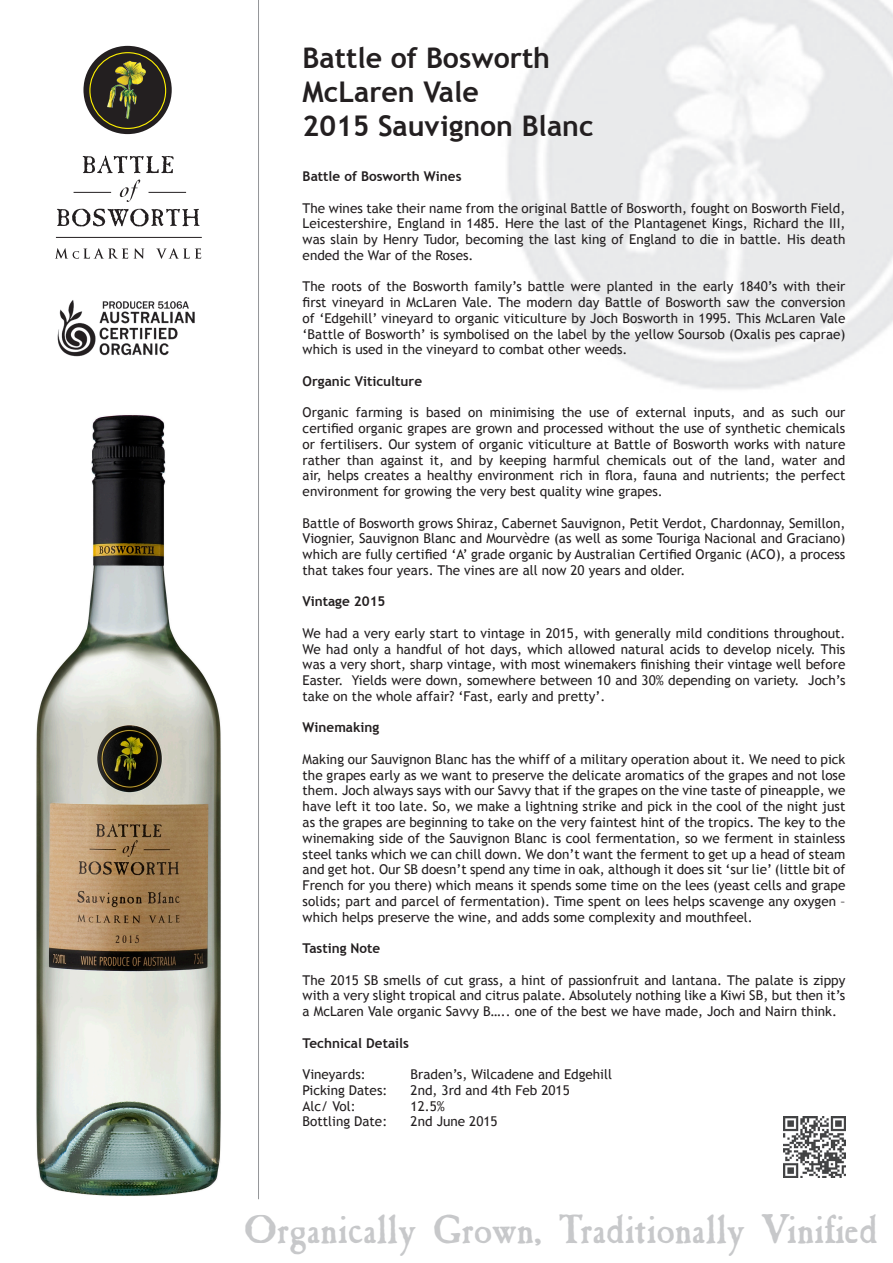
<style>
.page{position:relative;width:893px;height:1263px;background:#fff}
.page>*{position:absolute;margin:0;border:0;box-sizing:border-box;transform-origin:0 0}
.t1{font:39.75px "Caslon Antique VL";color:#c7c8ca}
.t2{font:700 28.5px "Trebuchet MS";color:#231f20}
.t3{font:13.5px/15.8px "Trebuchet MS";color:#231f20;text-align:justify}
.t4{font:700 13.5px "Trebuchet MS";color:#231f20}
</style>
<div class="page">
<div style="left:83px;top:46px;width:89px;height:88px;background:#231f20;border-radius:50%"></div>
<div style="left:89px;top:52px;width:77px;height:77px;border:1px solid #fff101;border-radius:50%"></div>
<img style="left:107px;top:61px;width:39px;height:58px">
<svg style="left:55px;top:248px;width:73px;height:11px"></svg>
<svg style="left:134px;top:248px;width:10px;height:11px"></svg>
<svg style="left:156px;top:248px;width:45px;height:11px"></svg>
<hr style="left:74px;top:192px;width:37px;height:1px;background:#231f20">
<hr style="left:149px;top:192px;width:37px;height:1px;background:#231f20">
<svg style="left:57px;top:209px;width:143px;height:17px"></svg>
<svg style="left:83px;top:156px;width:91px;height:17px"></svg>
<svg style="left:120px;top:179px;width:20px;height:23px"></svg>
<hr style="left:56px;top:237px;width:146px;height:1px;background:#231f20">
<hr style="left:258px;top:0;width:1px;height:1199px;background:#939598">
<img style="left:57px;top:300px;width:138px;height:57px">
<img style="left:36px;top:415px;width:185px;height:781px">
<img style="left:784px;top:1116px;width:61px;height:62px">
<p class="t2" style="left:303px;top:40px;width:249px">Battle of Bosworth</p>
<p class="t2" style="left:303px;top:74px;width:178px">McLaren Vale</p>
<p class="t2" style="left:303px;top:109px;width:292px">2015 Sauvignon Blanc</p>
<p class="t4" style="left:303px;top:168px;width:160px">Battle of Bosworth Wines</p>
<p class="t3" style="left:303px;top:200px;width:544px">The wines take their name from the original Battle of Bosworth, fought on Bosworth Field, Leicestershire, England in 1485. Here the last of the Plantagenet Kings, Richard the III, was slain by Henry Tudor, becoming the last king of England to die in battle. His death ended the War of the Roses.</p>
<p class="t3" style="left:303px;top:279px;width:544px">The roots of the Bosworth family’s battle were planted in the early 1840’s with their first vineyard in McLaren Vale. The modern day Battle of Bosworth saw the conversion of ‘Edgehill’ vineyard to organic viticulture by Joch Bosworth in 1995. This McLaren Vale ‘Battle of Bosworth’ is symbolised on the label by the yellow Soursob (Oxalis pes caprae) which is used in the vineyard to combat other weeds.</p>
<p class="t4" style="left:303px;top:373px;width:121px">Organic Viticulture</p>
<p class="t3" style="left:303px;top:405px;width:544px">Organic farming is based on minimising the use of external inputs, and as such our certified organic grapes are grown and processed without the use of synthetic chemicals or fertilisers. Our system of organic viticulture at Battle of Bosworth works with nature rather than against it, and by keeping harmful chemicals out of the land, water and air, helps creates a healthy environment rich in flora, fauna and nutrients; the perfect environment for growing the very best quality wine grapes.</p>
<p class="t3" style="left:303px;top:515px;width:544px">Battle of Bosworth grows Shiraz, Cabernet Sauvignon, Petit Verdot, Chardonnay, Semillon, Viognier, Sauvignon Blanc and Mourvèdre (as well as some Touriga Nacional and Graciano) which are fully certified ‘A’ grade organic by Australian Certified Organic (ACO), a process that takes four years. The vines are all now 20 years and older.</p>
<p class="t4" style="left:303px;top:593px;width:84px">Vintage 2015</p>
<p class="t3" style="left:303px;top:625px;width:544px">We had a very early start to vintage in 2015, with generally mild conditions throughout.<br>We had only a handful of hot days, which allowed natural acids to develop nicely. This was a very short, sharp vintage, with most winemakers finishing their vintage well before Easter. Yields were down, somewhere between 10 and 30% depending on variety. Joch’s take on the whole affair? ‘Fast, early and pretty’.</p>
<p class="t4" style="left:303px;top:719px;width:78px">Winemaking</p>
<p class="t3" style="left:303px;top:751px;width:544px">Making our Sauvignon Blanc has the whiff of a military operation about it. We need to pick the grapes early as we want to preserve the delicate aromatics of the grapes and not lose them. Joch always says with our Savvy that if the grapes on the vine taste of pineapple, we have left it too late. So, we make a lightning strike and pick in the cool of the night just as the grapes are beginning to take on the very faintest hint of the tropics. The key to the winemaking side of the Sauvignon Blanc is cool fermentation, so we ferment in stainless steel tanks which we can chill down. We don’t want the ferment to get up a head of steam and get hot. Our SB doesn’t spend any time in oak, although it does sit ‘sur lie’ (little bit of French for you there) which means it spends some time on the lees (yeast cells and grape solids; part and parcel of fermentation). Time spent on lees helps scavenge any oxygen – which helps preserve the wine, and adds some complexity and mouthfeel.</p>
<p class="t4" style="left:303px;top:940px;width:79px">Tasting Note</p>
<p class="t3" style="left:303px;top:972px;width:544px">The 2015 SB smells of cut grass, a hint of passionfruit and lantana. The palate is zippy with a very slight tropical and citrus palate. Absolutely nothing like a Kiwi SB, but then it’s a McLaren Vale organic Savvy B….. one of the best we have made, Joch and Nairn think.</p>
<p class="t4" style="left:303px;top:1034px;width:108px">Technical Details</p>
<p class="t3" style="left:303px;top:1066px;width:65px">Vineyards:</p>
<p class="t3" style="left:411px;top:1066px;width:203px">Braden’s, Wilcadene and Edgehill</p>
<p class="t3" style="left:303px;top:1082px;width:86px">Picking Dates:</p>
<p class="t3" style="left:411px;top:1082px;width:161px">2nd, 3rd and 4th Feb 2015</p>
<p class="t3" style="left:303px;top:1098px;width:55px">Alc/ Vol:</p>
<p class="t3" style="left:411px;top:1098px;width:36px">12.5%</p>
<p class="t3" style="left:303px;top:1114px;width:86px">Bottling Date:</p>
<p class="t3" style="left:411px;top:1114px;width:88px">2nd June 2015</p>
<p class="t1" style="left:245px;top:1204px;width:635px">Organically Grown, Traditionally Vinified</p>
</div>
